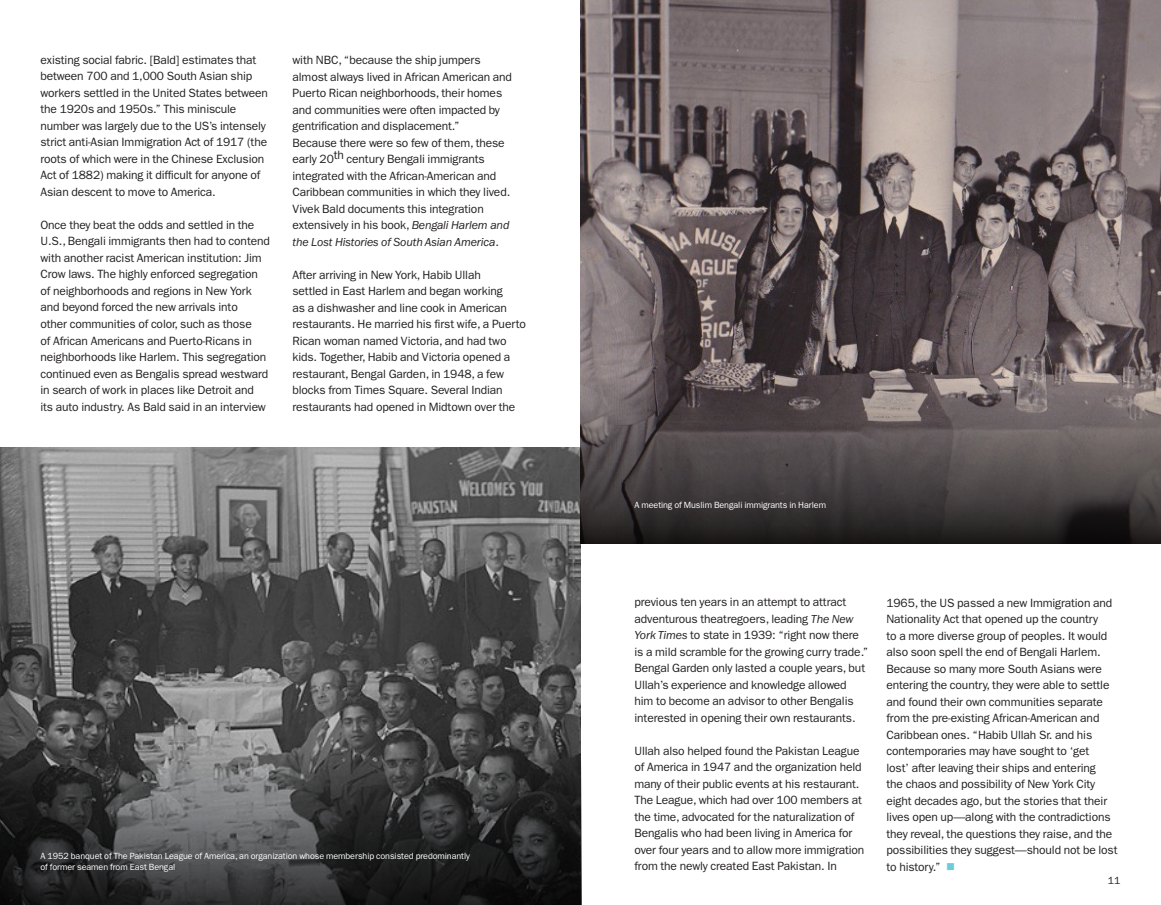
<style>
.page{position:relative;width:1161px;height:905px;background:#fff}
.page>*{position:absolute;margin:0;border:0;box-sizing:border-box;transform-origin:0 0}
.t1{font:12px/16.5px "Franklin Gothic";letter-spacing:-.01em;color:#231f20}
.t2{font:10.5px "Franklin Gothic";color:#231f20}
.t3{font:9px/10.5px "Franklin Gothic";letter-spacing:-.01em;color:#fff}
.s1{font-style:italic}
.s2{color:#6dccda}
</style>
<div class="page">
<img style="left:0;top:447px;width:581px;height:309px">
<img style="left:581px;top:0;width:580px;height:376px">
<svg style="left:581px;top:376px;width:580px;height:167px;background:#50494a"></svg>
<svg style="left:0;top:756px;width:582px;height:148px;background:#39393a"></svg>
<p class="t1" style="left:40px;top:52px;width:229px">existing social fabric. [Bald] estimates that between 700 and 1,000 South Asian ship workers settled in the United States between the 1920s and 1950s.” This miniscule number was largely due to the US’s intensely strict anti-Asian Immigration Act of 1917 (the roots of which were in the Chinese Exclusion Act of 1882) making it difficult for anyone of Asian descent to move to America.</p>
<p class="t1" style="left:40px;top:217px;width:231px">Once they beat the odds and settled in the U.S., Bengali immigrants then had to contend with another racist American institution: Jim Crow laws. The highly enforced segregation of neighborhoods and regions in New York and beyond forced the new arrivals into<br>other communities of color, such as those<br>of African Americans and Puerto-Ricans in neighborhoods like Harlem. This segregation continued even as Bengalis spread westward in search of work in places like Detroit and<br>its auto industry. As Bald said in an interview</p>
<p class="t1" style="left:292px;top:52px;width:221px">with NBC, “because the ship jumpers almost always lived in African American and Puerto Rican neighborhoods, their homes and communities were often impacted by gentrification and displacement.”</p>
<p class="t1" style="left:292px;top:134px;width:219px">Because there were so few of them, these early 20th century Bengali immigrants integrated with the African-American and Caribbean communities in which they lived.<br>Vivek Bald documents this integration extensively in his book, <span class="s1">Bengali Harlem and the Lost Histories of South Asian America</span>.</p>
<p class="t1" style="left:292px;top:266px;width:235px">After arriving in New York, Habib Ullah<br>settled in East Harlem and began working<br>as a dishwasher and line cook in American restaurants. He married his first wife, a Puerto Rican woman named Victoria, and had two kids. Together, Habib and Victoria opened a restaurant, Bengal Garden, in 1948, a few blocks from Times Square. Several Indian restaurants had opened in Midtown over the</p>
<p class="t3" style="left:40px;top:850px;width:431px">A 1952 banquet of The Pakistan League of America, an organization whose membership consisted predominantly of former seamen from East Bengal</p>
<p class="t3" style="left:634px;top:499px;width:193px">A meeting of Muslim Bengali immigrants in Harlem</p>
<p class="t1" style="left:634px;top:594px;width:235px">previous ten years in an attempt to attract adventurous theatregoers, leading <span class="s1">The New York Times</span> to state in 1939: “right now there is a mild scramble for the growing curry trade.” Bengal Garden only lasted a couple years, but Ullah’s experience and knowledge allowed him to become an advisor to other Bengalis interested in opening their own restaurants.</p>
<p class="t1" style="left:634px;top:742px;width:231px">Ullah also helped found the Pakistan League of America in 1947 and the organization held many of their public events at his restaurant.<br>The League, which had over 100 members at the time, advocated for the naturalization of Bengalis who had been living in America for over four years and to allow more immigration from the newly created East Pakistan. In</p>
<p class="t1" style="left:886px;top:594px;width:233px">1965, the US passed a new Immigration and Nationality Act that opened up the country<br>to a more diverse group of peoples. It would also soon spell the end of Bengali Harlem.<br>Because so many more South Asians were entering the country, they were able to settle and found their own communities separate from the pre-existing African-American and Caribbean ones. “Habib Ullah Sr. and his contemporaries may have sought to ‘get<br>lost’ after leaving their ships and entering<br>the chaos and possibility of New York City eight decades ago, but the stories that their lives open up—along with the contradictions they reveal, the questions they raise, and the possibilities they suggest—should not be lost to history.” <span class="s2">■</span></p>
<p class="t2" style="left:1108px;top:874px;width:14px">11</p>
</div>
